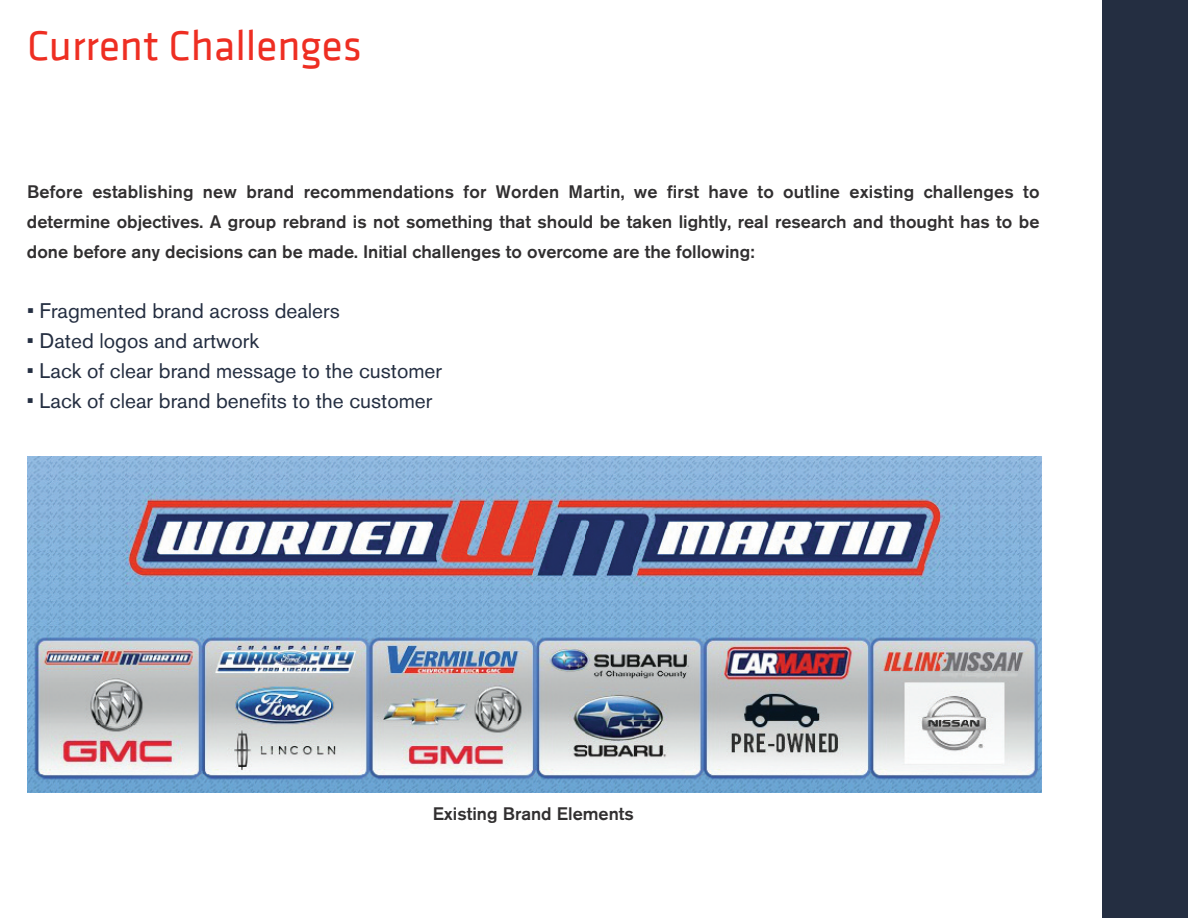
<style>
.page{position:relative;width:1188px;height:918px;background:#fff}
.page>*{position:absolute;margin:0;border:0;box-sizing:border-box;transform-origin:0 0}
.t1{font:43.5px "Klavika CH Regular TF";color:#ee2e22}
.t2{font:21px "Nissan AG";color:#242e41}
.t3{font:500 18px/30px "Nissan AG";color:#312f30;text-align:justify}
</style>
<div class="page">
<div style="left:1102px;top:0;width:86px;height:918px;background:#242e41"></div>
<img style="left:27px;top:456px;width:1015px;height:337px">
<h1 class="t1" style="left:27px;top:27px;width:336px">Current Challenges</h1>
<p class="t3" style="left:27px;top:178px;width:1014px">Before establishing new brand recommendations for Worden Martin, we first have to outline existing challenges to determine objectives. A group rebrand is not something that should be taken lightly, real research and thought has to be done before any decisions can be made. Initial challenges to overcome are the following:</p>
<p class="t2" style="left:27px;top:303px;width:314px">• Fragmented brand across dealers</p>
<p class="t2" style="left:27px;top:333px;width:234px">• Dated logos and artwork</p>
<p class="t2" style="left:27px;top:363px;width:417px">• Lack of clear brand message to the customer</p>
<p class="t2" style="left:27px;top:393px;width:407px">• Lack of clear brand benefits to the customer</p>
<p class="t3" style="left:433px;top:800px;width:203px">Existing Brand Elements</p>
</div>
